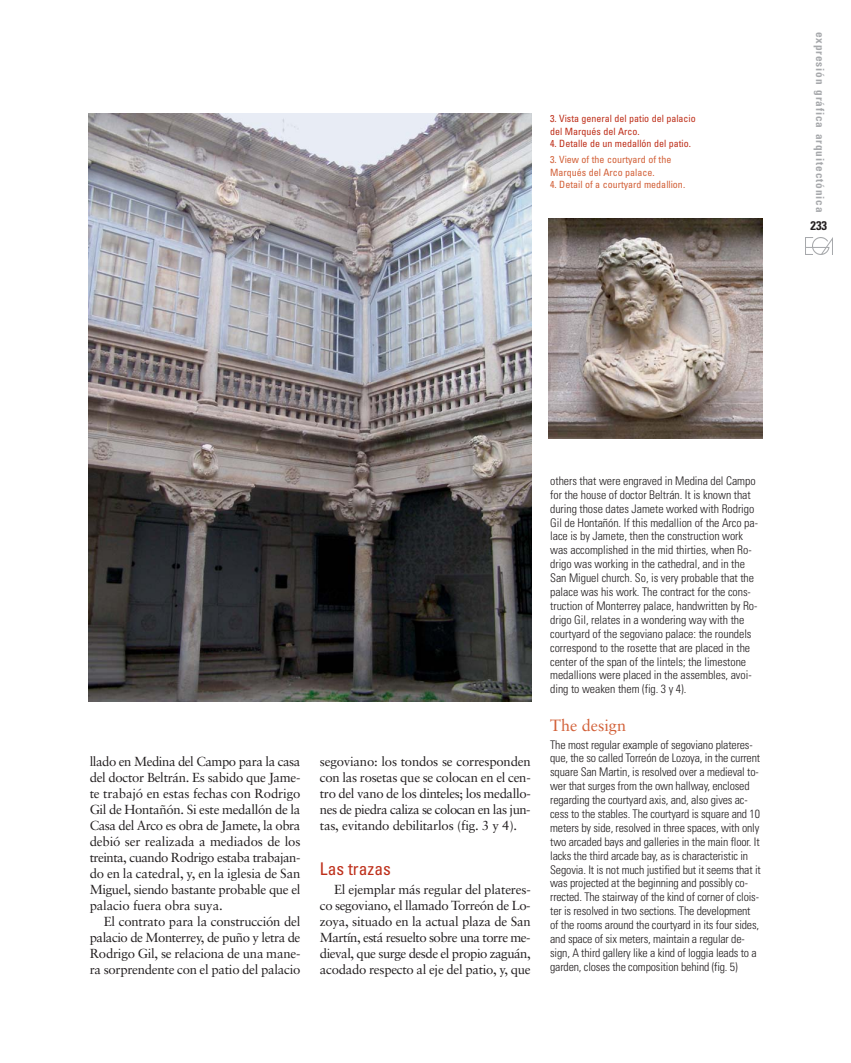
<style>
.page{position:relative;width:851px;height:1063px;background:#fff}
.page>*{position:absolute;margin:0;border:0;box-sizing:border-box;transform-origin:0 0}
.t1{font:condensed 17.5px "Univers";color:#be2f1a}
.t2{font:16.25px "Sabon";color:#d26038}
.t3{font:13.12px/16px "Sabon";letter-spacing:-.02em;color:#231f20;text-align:justify}
.t4{font:700 condensed 12.5px "Univers";color:#231f20}
.t5{font:300 condensed 11.88px/13.9px "Univers";letter-spacing:-.015em;color:#231f20}
.t6{font:700 condensed 11.25px "Univers";letter-spacing:.08em;color:#a7a9ac}
.t7{font:condensed 10px/12.5px "Univers";color:#be2f1a}
.t8{font:condensed 10px/12.5px "Univers";color:#d26038}
</style>
<div class="page">
<img style="left:805px;top:237px;width:27px;height:18px">
<img style="left:88px;top:114px;width:444px;height:587px">
<img style="left:548px;top:219px;width:214px;height:219px">
<p class="t7" style="left:550px;top:113px;width:147px">3. Vista general del patio del palacio del Marqués del Arco.</p>
<p class="t7" style="left:550px;top:138px;width:142px">4. Detalle de un medallón del patio.</p>
<p class="t8" style="left:550px;top:154px;width:123px">3. View of the courtyard of the<br>Marqués del Arco palace.</p>
<p class="t8" style="left:550px;top:179px;width:136px">4. Detail of a courtyard medallion.</p>
<p class="t6" style="left:824px;top:32px;width:182px;rotate:90deg">expresión gráfica arquitectónica</p>
<p class="t4" style="left:810px;top:221px;width:18px">233</p>
<p class="t3" style="left:90px;top:755px;width:212px">llado en Medina del Campo para la casa del doctor Beltrán. Es sabido que Jame&shy;te trabajó en estas fechas con Rodrigo Gil de Hontañón. Si este medallón de la Casa del Arco es obra de Jamete, la obra debió ser realizada a mediados de los treinta, cuando Rodrigo estaba trabajan&shy;do en la catedral, y, en la iglesia de San Miguel, siendo bastante probable que el palacio fuera obra suya.</p>
<p class="t3" style="left:90px;top:915px;width:212px;text-indent:14px">El contrato para la construcción del palacio de Monterrey, de puño y letra de Rodrigo Gil, se relaciona de una mane&shy;ra sorprendente con el patio del palacio</p>
<p class="t3" style="left:320px;top:755px;width:212px">segoviano: los tondos se corresponden con las rosetas que se colocan en el cen&shy;tro del vano de los dinteles; los medallo&shy;nes de piedra caliza se colocan en las jun&shy;tas, evitando debilitarlos (fig. 3 y 4).</p>
<h1 class="t1" style="left:320px;top:862px;width:72px">Las trazas</h1>
<p class="t3" style="left:320px;top:883px;width:212px;text-indent:14px">El ejemplar más regular del plateres&shy;co segoviano, el llamado Torreón de Lo&shy;zoya, situado en la actual plaza de San Martín, está resuelto sobre una torre me&shy;dieval, que surge desde el propio zaguán, acodado respecto al eje del patio, y, que</p>
<p class="t5" style="left:550px;top:475px;width:209px">others that were engraved in Medina del Campo for the house of doctor Beltrán. It is known that during those dates Jamete worked with Rodrigo Gil de Hontañón. If this medallion of the Arco pa&shy;lace is by Jamete, then the construction work was accomplished in the mid thirties, when Ro&shy;drigo was working in the cathedral, and in the San Miguel church. So, is very probable that the palace was his work. The contract for the cons&shy;truction of Monterrey palace, handwritten by Ro&shy;drigo Gil, relates in a wondering way with the courtyard of the segoviano palace: the roundels correspond to the rosette that are placed in the center of the span of the lintels; the limestone medallions were placed in the assembles, avoi&shy;ding to weaken them (fig. 3 y 4).</p>
<h2 class="t2" style="left:550px;top:719px;width:77px">The design</h2>
<p class="t5" style="left:550px;top:739px;width:212px">The most regular example of segoviano plateres&shy;que, the so called Torreón de Lozoya, in the current square San Martin, is resolved over a medieval to&shy;wer that surges from the own hallway, enclosed regarding the courtyard axis, and, also gives ac&shy;cess to the stables. The courtyard is square and 10 meters by side, resolved in three spaces, with only two arcaded bays and galleries in the main floor. It lacks the third arcade bay, as is characteristic in Segovia. It is not much justified but it seems that it was projected at the beginning and possibly co&shy;rrected. The stairway of the kind of corner of clois&shy;ter is resolved in two sections. The development of the rooms around the courtyard in its four sides, and space of six meters, maintain a regular de&shy;sign, A third gallery like a kind of loggia leads to a garden, closes the composition behind (fig. 5)</p>
</div>
